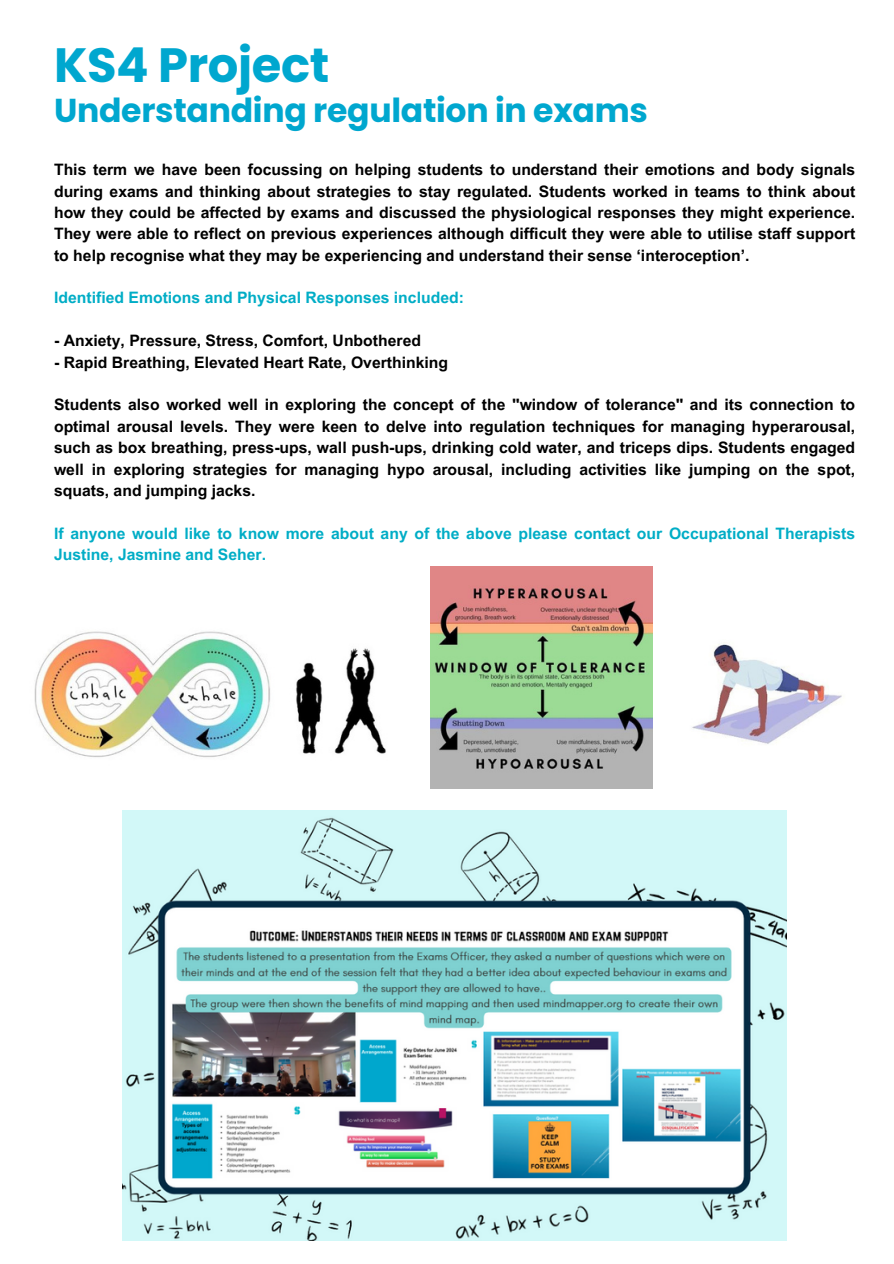
<style>
.page{position:relative;width:894px;height:1264px;background:#fff}
.page>*{position:absolute;margin:0;border:0;box-sizing:border-box;transform-origin:0 0}
.t1{font:700 48px "Poppins";letter-spacing:-.01em;color:#00a7cf}
.t2{font:700 33px "Poppins";letter-spacing:-.01em;color:#00a7cf}
.t3{font:700 15.75px/21.3px "Arial MT Pro";color:#000;text-align:justify}
.t4{font:700 15.75px/21.3px "Arial MT Pro";color:#00adc6}
</style>
<div class="page">
<img style="left:692px;top:642px;width:150px;height:102px">
<img style="left:430px;top:566px;width:222px;height:222px">
<img style="left:296px;top:648px;width:90px;height:106px">
<img style="left:34px;top:631px;width:236px;height:126px">
<img style="left:123px;top:810px;width:662px;height:430px">
<p class="t1" style="left:54px;top:31px;width:276px">KS4 Project</p>
<p class="t2" style="left:54px;top:87px;width:595px">Understanding regulation in exams</p>
<p class="t3" style="left:54px;top:161px;width:802px">This term we have been focussing on helping students to understand their emotions and body signals during exams and thinking about strategies to stay regulated. Students worked in teams to think about how they could be affected by exams and discussed the physiological responses they might experience.<br>They were able to reflect on previous experiences although difficult they were able to utilise staff support to help recognise what they may be experiencing and understand their sense ‘interoception’.</p>
<p class="t4" style="left:54px;top:289px;width:411px">Identified Emotions and Physical Responses included:</p>
<p class="t3" style="left:54px;top:332px;width:368px">- Anxiety, Pressure, Stress, Comfort, Unbothered</p>
<p class="t3" style="left:54px;top:353px;width:395px">- Rapid Breathing, Elevated Heart Rate, Overthinking</p>
<p class="t3" style="left:54px;top:396px;width:802px">Students also worked well in exploring the concept of the "window of tolerance" and its connection to optimal arousal levels. They were keen to delve into regulation techniques for managing hyperarousal, such as box breathing, press-ups, wall push-ups, drinking cold water, and triceps dips. Students engaged well in exploring strategies for managing hypo arousal, including activities like jumping on the spot, squats, and jumping jacks.</p>
<p class="t4" style="left:54px;top:524px;width:802px">If anyone would like to know more about any of the above please contact our Occupational Therapists<br>Justine, Jasmine and Seher.</p>
</div>
